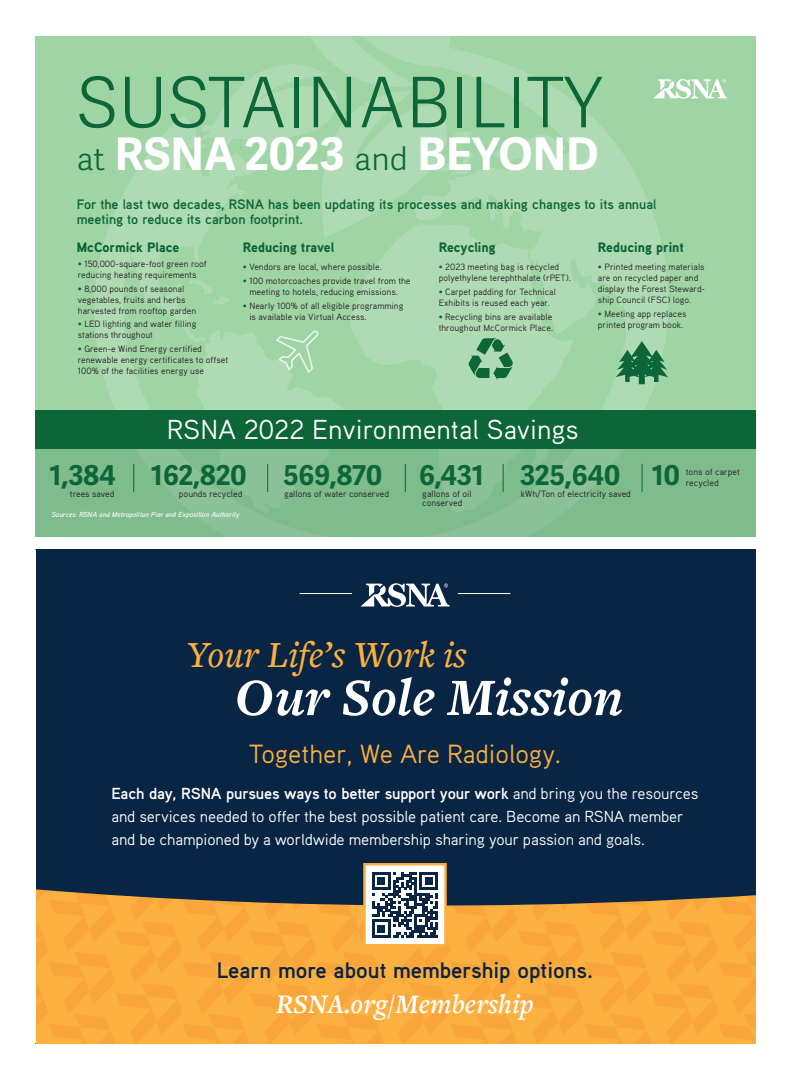
<style>
.page{position:relative;width:792px;height:1080px;background:#fff}
.page>*{position:absolute;margin:0;border:0;box-sizing:border-box;transform-origin:0 0}
.t1{font:300 69.8px "Adelle Sans Devanagari";color:#0c6638}
.t2{font:italic 700 54.5px "Freight Text Pro";color:#fff}
.t3{font:700 45px "Adelle Sans Devanagari";color:#fff}
.t4{font:italic 500 38.3px "Freight Text Pro";color:#fbb03f}
.t5{font:italic 600 27.8px "Freight Text Pro";color:#fff}
.t6{font:700 27.4px "Adelle Sans Devanagari";color:#0c6638}
.t7{font:27.4px "Aaux Pro OT";color:#fff}
.t8{font:26.3px "Aaux Pro OT";color:#fbb03f}
.t9{font:700 22.4px "Aaux Pro OT";color:#092544}
.t10{font:16px/23px "Aaux Pro OT";letter-spacing:-.01em;color:#fff}
.t11{font:700 13.7px/15.5px "Aaux Pro OT";color:#0c6638}
.t12{font:900 13.7px "Aaux Pro OT";color:#0c6638}
.t13{font:9.1px/11px "Aaux Pro OT";color:#231f20}
.t14{font:italic 500 7.3px "Aaux Pro OT";color:#fff}
.s1{font-weight:300;font-size:31.5px;color:#0c6638}
.s2{color:#0c6638}
.s3{font-weight:700}
</style>
<div class="page">
<div style="left:36px;top:869px;width:720px;height:175px;background:#fbb03f"></div>
<div style="left:36px;top:549px;width:720px;height:357px;background:#092544"></div>
<svg style="left:362px;top:862px;width:86px;height:86px;background:#a0a09c"></svg>
<svg style="left:361px;top:579px;width:88px;height:28px"></svg>
<hr style="left:300px;top:593px;width:52px;height:1px;background:#fff">
<hr style="left:458px;top:593px;width:52px;height:1px;background:#fff">
<div style="left:36px;top:36px;width:720px;height:501px;background:#9fd4a5"></div>
<svg style="left:95px;top:36px;width:573px;height:374px;fill:#abd9b0"></svg>
<div style="left:36px;top:446px;width:720px;height:91px;background:linear-gradient(to right,#80bb8f,#7eba8e)"></div>
<svg style="left:276px;top:330px;width:42px;height:43px"></svg>
<svg style="left:468px;top:338px;width:45px;height:42px"></svg>
<svg style="left:616px;top:341px;width:52px;height:43px"></svg>
<div style="left:36px;top:410px;width:720px;height:38px;background:#0c6638"></div>
<svg style="left:133px;top:464px;width:1px;height:28px"></svg>
<svg style="left:267px;top:464px;width:1px;height:28px"></svg>
<svg style="left:405px;top:464px;width:1px;height:28px"></svg>
<svg style="left:503px;top:464px;width:1px;height:28px"></svg>
<svg style="left:642px;top:464px;width:1px;height:28px"></svg>
<svg style="left:653px;top:79px;width:74px;height:24px"></svg>
<p class="t1" style="left:77px;top:53px;width:527px">SUSTAINABILITY</p>
<p class="t3" style="left:77px;top:128px;width:524px"><span class="s1">at</span> RSNA 2023 <span class="s1">and</span> BEYOND</p>
<p class="t11" style="left:77px;top:196px;width:581px">For the last two decades, RSNA has been updating its processes and making changes to its annual meeting to reduce its carbon footprint.</p>
<p class="t12" style="left:243px;top:239px;width:93px">Reducing travel</p>
<p class="t13" style="left:243px;top:261px;width:140px"><span class="s2">•</span> Vendors are local, where possible.</p>
<p class="t13" style="left:249px;top:275px;width:163px;text-indent:-6px"><span class="s2">•</span> 100 motorcoaches provide travel from the meeting to hotels, reducing emissions.</p>
<p class="t13" style="left:249px;top:300px;width:156px;text-indent:-6px"><span class="s2">•</span> Nearly 100% of all eligible programming is available via Virtual Access.</p>
<p class="t12" style="left:439px;top:239px;width:59px">Recycling</p>
<p class="t13" style="left:439px;top:261px;width:134px"><span class="s2">•</span> 2023 meeting bag is recycled polyethylene terephthalate (rPET).</p>
<p class="t13" style="left:439px;top:286px;width:119px"><span class="s2">•</span> Carpet padding for Technical<br>Exhibits is reused each year.</p>
<p class="t13" style="left:439px;top:311px;width:116px"><span class="s2">•</span> Recycling bins are available throughout McCormick Place.</p>
<p class="t12" style="left:598px;top:239px;width:88px">Reducing print</p>
<p class="t13" style="left:598px;top:261px;width:109px"><span class="s2">•</span> Printed meeting materials are on recycled paper and display the Forest Steward&shy;ship Council (FSC) logo.</p>
<p class="t13" style="left:598px;top:308px;width:90px"><span class="s2">•</span> Meeting app replaces printed program book.</p>
<p class="t12" style="left:77px;top:239px;width:104px">McCormick Place</p>
<p class="t13" style="left:78px;top:258px;width:131px"><span class="s2">•</span> 150,000-square-foot green roof reducing heating requirements</p>
<p class="t13" style="left:78px;top:283px;width:120px"><span class="s2">•</span> 8,000 pounds of seasonal vegetables, fruits and herbs harvested from rooftop garden</p>
<p class="t13" style="left:78px;top:318px;width:120px"><span class="s2">•</span> LED lighting and water filling stations throughout</p>
<p class="t13" style="left:78px;top:343px;width:152px"><span class="s2">•</span> Green-e Wind Energy certified renewable energy certificates to offset<br>100% of the facilities energy use</p>
<p class="t7" style="left:167px;top:412px;width:413px">RSNA 2022 Environmental Savings</p>
<p class="t6" style="left:151px;top:459px;width:97px">162,820</p>
<p class="t13" style="left:179px;top:488px;width:65px">pounds recycled</p>
<p class="t14" style="left:52px;top:509px;width:189px">Sources: RSNA and Metropolitan Pier and Exposition Authority</p>
<p class="t6" style="left:50px;top:459px;width:67px">1,384</p>
<p class="t13" style="left:70px;top:488px;width:46px">trees saved</p>
<p class="t6" style="left:284px;top:459px;width:100px">569,870</p>
<p class="t13" style="left:284px;top:488px;width:107px">gallons of water conserved</p>
<p class="t6" style="left:419px;top:459px;width:66px">6,431</p>
<p class="t13" style="left:422px;top:489px;width:51px;line-height:9.1px">gallons of oil conserved</p>
<p class="t6" style="left:520px;top:459px;width:101px">325,640</p>
<p class="t13" style="left:521px;top:488px;width:112px">kWh/Ton of electricity saved</p>
<p class="t6" style="left:652px;top:459px;width:30px">10</p>
<p class="t13" style="left:686px;top:467px;width:56px">tons of carpet</p>
<p class="t13" style="left:686px;top:478px;width:34px">recycled</p>
<p class="t4" style="left:187px;top:630px;width:282px">Your Life’s Work is</p>
<p class="t2" style="left:235px;top:661px;width:390px">Our Sole Mission</p>
<p class="t8" style="left:249px;top:737px;width:314px">Together, We Are Radiology.</p>
<p class="t10" style="left:111px;top:781px;width:589px"><span class="s3">Each day, RSNA pursues ways to better support your work</span> and bring you the resources and services needed to offer the best possible patient care. Become an RSNA member and be championed by a worldwide membership sharing your passion and goals.</p>
<p class="t9" style="left:217px;top:956px;width:378px">Learn more about membership options.</p>
<p class="t5" style="left:276px;top:986px;width:259px">RSNA.org/Membership</p>
</div>
